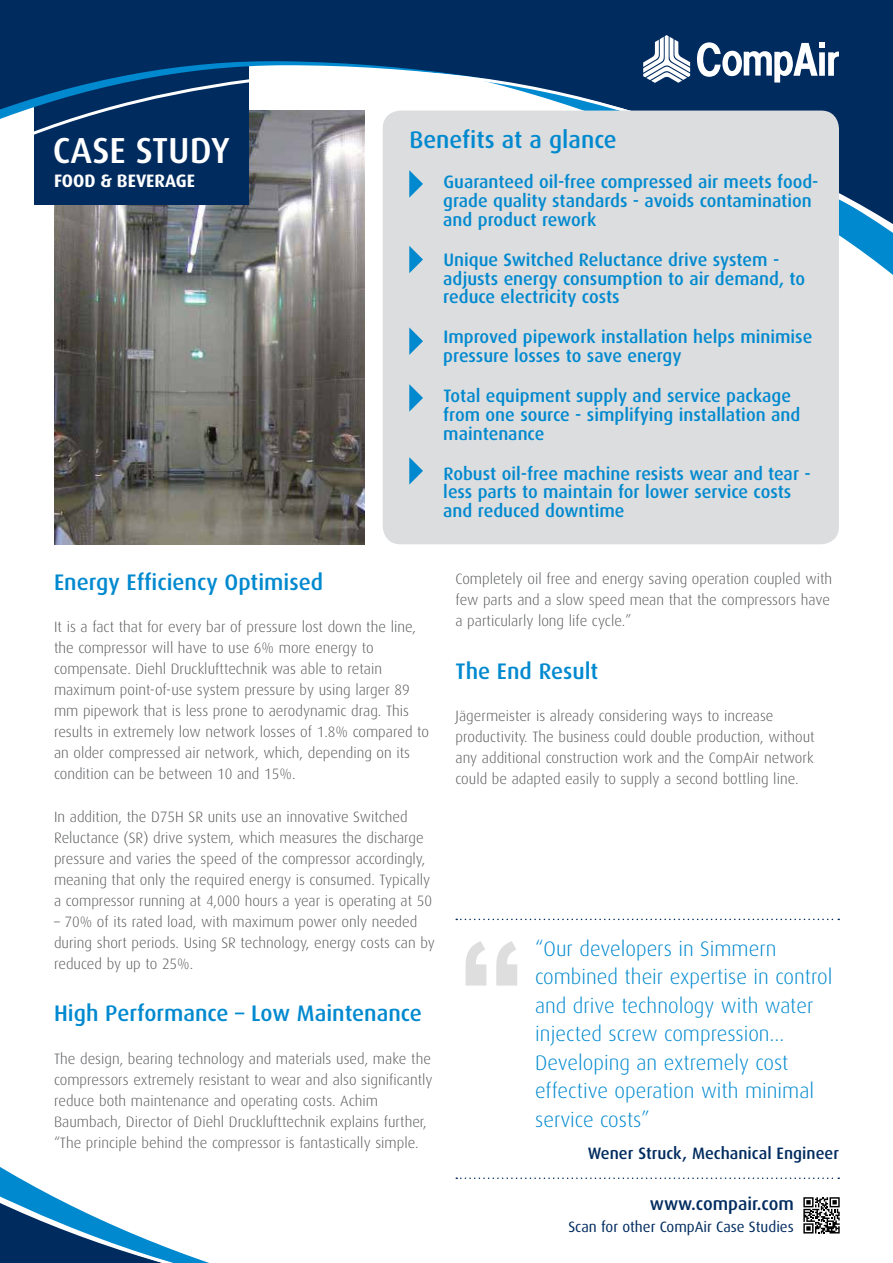
<style>
.page{position:relative;width:893px;height:1263px;background:#fff}
.page>*{position:absolute;margin:0;border:0;box-sizing:border-box;transform-origin:0 0}
.t1{font:700 145.65px "Akkurat";color:#58595b}
.t2{font:500 36.15px "Dax";color:#fff}
.t3{font:500 24px "Dax";color:#0089cf}
.t4{font:500 22.5px "Dax";color:#0089cf}
.t5{font:300 21px/28.5px "Dax";color:#0089cf}
.t6{font:500 18px/18.8px "Dax";color:#0089cf}
.t7{font:500 18px "Dax";color:#002b5f}
.t8{font:700 18px "Dax";color:#fff}
.t9{font:500 16.5px "Dax";color:#002b5f}
.t10{font:300 15px/21px "Dax";color:#58595b}
.t11{font:15px "Dax";color:#002b5f}
</style>
<div class="page">
<img style="left:54px;top:289px;width:311px;height:255px">
<svg style="left:54px;top:263px;width:839px;height:26px"></svg>
<svg style="left:0;top:0;width:893px;height:263px;background:#3d5d81"></svg>
<svg style="left:697px;top:42px;width:142px;height:41px"></svg>
<svg style="left:643px;top:35px;width:47px;height:48px"></svg>
<svg style="left:0;top:1167px;width:840px;height:96px"></svg>
<div style="left:581px;top:1208px;width:312px;height:55px;background:#fff"></div>
<div style="left:383px;top:111px;width:456px;height:433px;background:#dcddde;border-radius:18px"></div>
<svg style="left:409px;top:170px;width:14px;height:28px"></svg>
<svg style="left:409px;top:246px;width:14px;height:27px"></svg>
<svg style="left:409px;top:457px;width:14px;height:28px"></svg>
<div style="left:800px;top:1194px;width:43px;height:43px;background:#fff"></div>
<svg style="left:803px;top:1197px;width:37px;height:36px"></svg>
<svg style="left:409px;top:384px;width:14px;height:28px"></svg>
<svg style="left:456px;top:919px;width:383px;height:1px"></svg>
<svg style="left:456px;top:1177px;width:383px;height:2px"></svg>
<svg style="left:409px;top:327px;width:14px;height:28px"></svg>
<h2 class="t2" style="left:53px;top:130px;width:178px">CASE STUDY</h2>
<h3 class="t3" style="left:409px;top:126px;width:209px">Benefits at a glance</h3>
<p class="t6" style="left:443px;top:173px;width:377px">Guaranteed oil-free compressed air meets food&shy;grade quality standards - avoids contamination and product rework</p>
<p class="t6" style="left:443px;top:250px;width:363px">Unique Switched Reluctance drive system - adjusts energy consumption to air demand, to reduce electricity costs</p>
<p class="t6" style="left:443px;top:328px;width:371px">Improved pipework installation helps minimise pressure losses to save energy</p>
<p class="t6" style="left:443px;top:387px;width:358px">Total equipment supply and service package from one source - simplifying installation and maintenance</p>
<p class="t6" style="left:443px;top:464px;width:369px">Robust oil-free machine resists wear and tear - less parts to maintain for lower service costs and reduced downtime</p>
<p class="t8" style="left:54px;top:171px;width:143px">FOOD &amp; BEVERAGE</p>
<h3 class="t4" style="left:54px;top:570px;width:270px">Energy Efficiency Optimised</h3>
<p class="t10" style="left:54px;top:617px;width:377px">It is a fact that for every bar of pressure lost down the line, the compressor will have to use 6% more energy to compensate. Diehl Drucklufttechnik was able to retain maximum point-of-use system pressure by using larger 89 mm pipework that is less prone to aerodynamic drag. This results in extremely low network losses of 1.8% compared to an older compressed air network, which, depending on its condition can be between 10 and 15%.</p>
<p class="t10" style="left:54px;top:806px;width:380px">In addition, the D75H SR units use an innovative Switched Reluctance (SR) drive system, which measures the discharge pressure and varies the speed of the compressor accordingly, meaning that only the required energy is consumed. Typically a compressor running at 4,000 hours a year is operating at 50</p>
<p class="t10" style="left:54px;top:911px;width:382px">– 70% of its rated load, with maximum power only needed during short periods. Using SR technology, energy costs can by reduced by up to 25%.</p>
<h3 class="t4" style="left:54px;top:1001px;width:369px">High Performance – Low Maintenance</h3>
<p class="t10" style="left:54px;top:1048px;width:380px">The design, bearing technology and materials used, make the compressors extremely resistant to wear and also significantly reduce both maintenance and operating costs. Achim Baumbach, Director of Diehl Drucklufttechnik explains further, “The principle behind the compressor is fantastically simple.</p>
<p class="t10" style="left:455px;top:569px;width:378px">Completely oil free and energy saving operation coupled with few parts and a slow speed mean that the compressors have a particularly long life cycle.”</p>
<h3 class="t4" style="left:456px;top:659px;width:144px">The End Result</h3>
<p class="t10" style="left:455px;top:706px;width:361px">Jägermeister is already considering ways to increase productivity. The business could double production, without any additional construction work and the CompAir network could be adapted easily to supply a second bottling line.</p>
<h1 class="t1" style="left:456px;top:902px;width:72px">“</h1>
<h3 class="t5" style="left:535px;top:934px;width:299px">“Our developers in Simmern combined their expertise in control and drive technology with water injected screw compression...<br>Developing an extremely cost effective operation with minimal service costs”</h3>
<p class="t9" style="left:588px;top:1144px;width:253px">Wener Struck, Mechanical Engineer</p>
<p class="t7" style="left:650px;top:1193px;width:145px">www.compair.com</p>
<p class="t11" style="left:568px;top:1219px;width:227px">Scan for other CompAir Case Studies</p>
</div>
